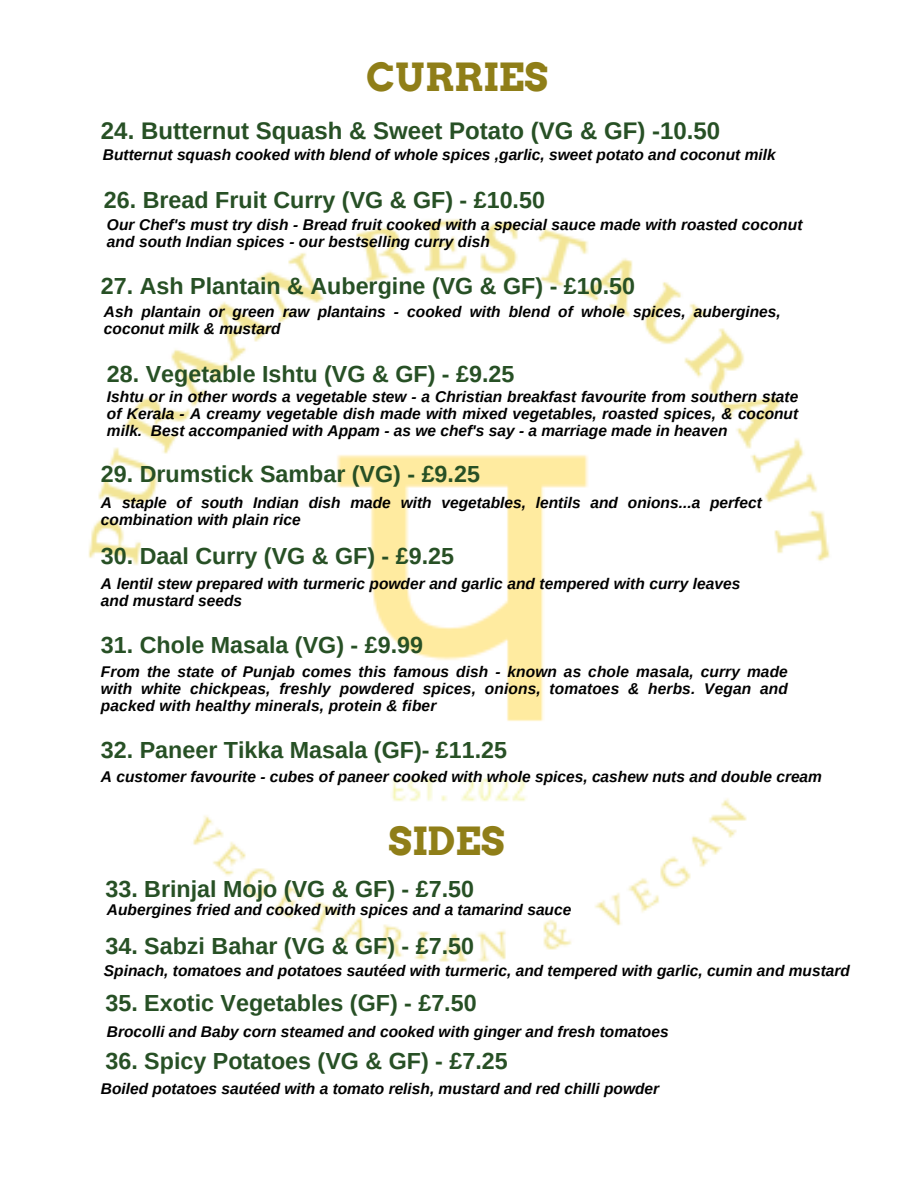
<style>
.page{position:relative;width:918px;height:1188px;background:#fff}
.page>*{position:absolute;margin:0;border:0;box-sizing:border-box;transform-origin:0 0}
.t1{font:700 38.85px "Arvo";color:#8f7e18}
.t2{font:700 24px "Arimo";color:#275025}
.t3{font:700 23.25px "Arimo";color:#275025}
.t4{font:italic 700 15.45px/16.8px "Arimo";color:#000}
</style>
<div class="page">
<img style="left:88px;top:219px;width:742px;height:743px">
<p class="t1" style="left:366px;top:54px;width:183px">CURRIES</p>
<p class="t2" style="left:101px;top:117px;width:621px">24. Butternut Squash &amp; Sweet Potato (VG &amp; GF) -10.50</p>
<p class="t4" style="left:103px;top:146px;width:674px">Butternut squash cooked with blend of whole spices ,garlic, sweet potato and coconut milk</p>
<h2 class="t3" style="left:104px;top:187px;width:443px">26. Bread Fruit Curry (VG &amp; GF) - £10.50</h2>
<h2 class="t4" style="left:107px;top:217px;width:697px">Our Chef's must try dish - Bread fruit cooked with a special sauce made with roasted coconut and south Indian spices - our bestselling curry dish</h2>
<h2 class="t3" style="left:101px;top:273px;width:536px">27. Ash Plantain &amp; Aubergine (VG &amp; GF) - £10.50</h2>
<p class="t4" style="left:104px;top:303px;width:678px">Ash plantain or green raw plantains - cooked with blend of whole spices, aubergines, coconut milk &amp; mustard</p>
<h2 class="t3" style="left:107px;top:361px;width:409px">28. Vegetable Ishtu (VG &amp; GF) - £9.25</h2>
<p class="t4" style="left:107px;top:388px;width:693px;text-align:justify">Ishtu or in other words a vegetable stew - a Christian breakfast favourite from southern state of Kerala - A creamy vegetable dish made with mixed vegetables, roasted spices, &amp; coconut milk. Best accompanied with Appam - as we chef's say - a marriage made in heaven</p>
<p class="t3" style="left:101px;top:461px;width:380px">29. Drumstick Sambar (VG) - £9.25</p>
<h2 class="t4" style="left:101px;top:494px;width:662px">A staple of south Indian dish made with vegetables, lentils and onions...a perfect combination with plain rice</h2>
<h1 class="t3" style="left:101px;top:542px;width:355px">30. Daal Curry (VG &amp; GF) - £9.25</h1>
<p class="t4" style="left:101px;top:575px;width:641px">A lentil stew prepared with turmeric powder and garlic and tempered with curry leaves and mustard seeds</p>
<h2 class="t3" style="left:101px;top:632px;width:324px">31. Chole Masala (VG) - £9.99</h2>
<h2 class="t4" style="left:101px;top:663px;width:688px;text-align:justify">From the state of Punjab comes this famous dish - known as chole masala, curry made with white chickpeas, freshly powdered spices, onions, tomatoes &amp; herbs. Vegan and packed with healthy minerals, protein &amp; fiber</h2>
<p class="t3" style="left:101px;top:737px;width:408px">32. Paneer Tikka Masala (GF)- £11.25</p>
<h1 class="t4" style="left:101px;top:768px;width:723px">A customer favourite - cubes of paneer cooked with whole spices, cashew nuts and double cream</h1>
<p class="t1" style="left:388px;top:817px;width:118px">SIDES</p>
<p class="t3" style="left:105px;top:876px;width:370px">33. Brinjal Mojo (VG &amp; GF) - £7.50</p>
<p class="t3" style="left:105px;top:933px;width:370px">34. Sabzi Bahar (VG &amp; GF) - £7.50</p>
<p class="t3" style="left:105px;top:990px;width:373px">35. Exotic Vegetables (GF) - £7.50</p>
<p class="t3" style="left:105px;top:1048px;width:404px">36. Spicy Potatoes (VG &amp; GF) - £7.25</p>
<h2 class="t4" style="left:107px;top:901px;width:466px">Aubergines fried and cooked with spices and a tamarind sauce</h2>
<p class="t4" style="left:104px;top:962px;width:748px">Spinach, tomatoes and potatoes sautéed with turmeric, and tempered with garlic, cumin and mustard</p>
<h2 class="t4" style="left:107px;top:1023px;width:563px">Brocolli and Baby corn steamed and cooked with ginger and fresh tomatoes</h2>
<p class="t4" style="left:101px;top:1080px;width:560px">Boiled potatoes sautéed with a tomato relish, mustard and red chilli powder</p>
</div>
